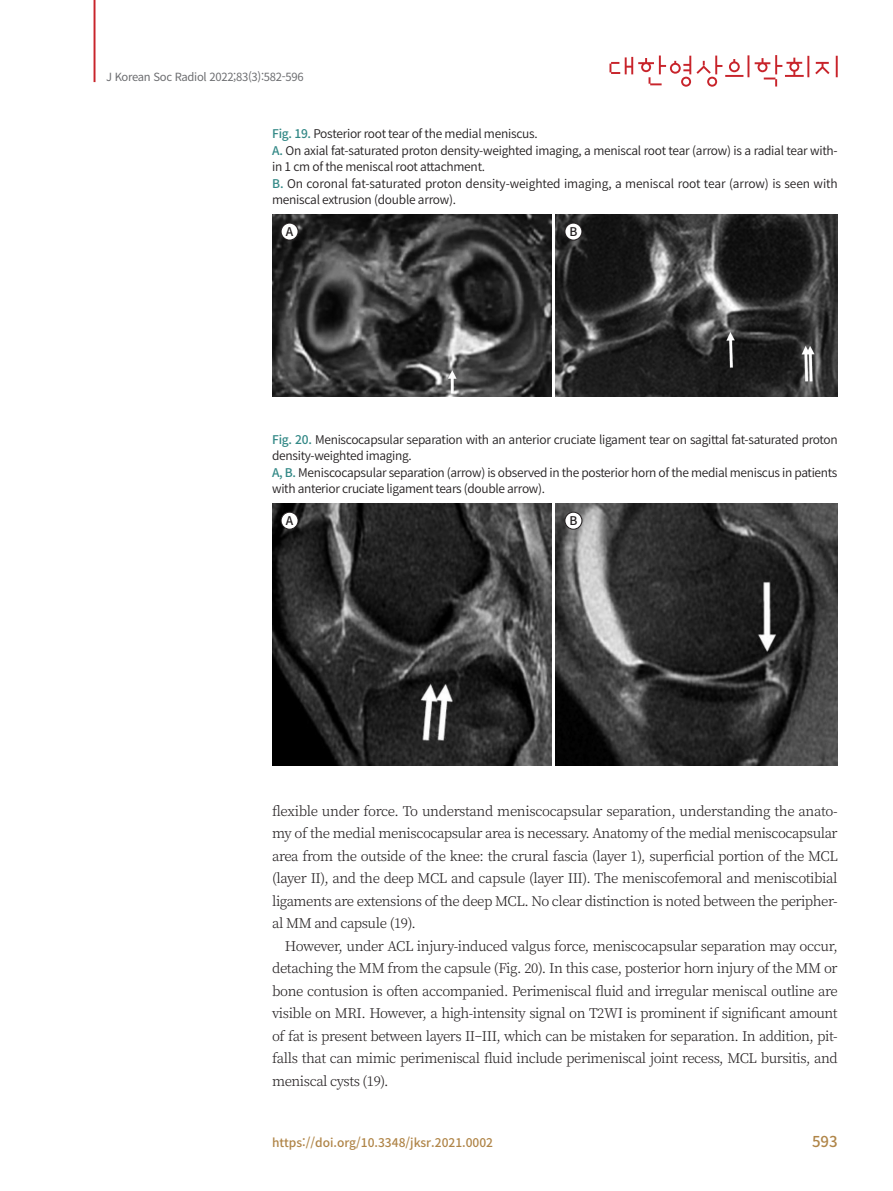
<style>
.page{position:relative;width:893px;height:1191px;background:#fff}
.page>*{position:absolute;margin:0;border:0;box-sizing:border-box;transform-origin:0 0}
.t1{font:500 15px "Noto Sans CJ Kkr";color:#b08548}
.영문본문{font:300 13.5px/22.5px "Noto Serif CJ Kkr";letter-spacing:-.035em;color:#231f20;text-align:justify}
.그림제목1{font:600 12px/16.5px "Noto Sans CJ Kkr";letter-spacing:-.025em;color:#231f20}
.그림제목{font:600 12px/16.5px "Noto Sans CJ Kkr";letter-spacing:-.025em;color:#231f20}
.그림제목1-2{font:600 12px/16.5px "Noto Sans CJ Kkr";letter-spacing:-.005em;color:#231f20}
.t2{font:500 12px "Noto Sans CJ Kkr";color:#b08548}
.캡션{font:500 12px "Noto Sans CJ Kkr";color:#231f20}
.t3{font:11.25px "Noto Sans CJ Kkr";letter-spacing:-.025em;color:#6c6d70}
.s1{font-weight:500;color:#328886}
</style>
<div class="page">
<hr style="left:94px;top:0;width:1px;height:82px;background:#c8242b">
<svg style="left:609px;top:55px;width:229px;height:32px"></svg>
<img style="left:272px;top:214px;width:279px;height:183px">
<img style="left:556px;top:214px;width:282px;height:183px">
<div style="left:281px;top:223px;width:17px;height:17px;background:#fff;border-radius:50%"></div>
<div style="left:281px;top:223px;width:17px;height:17px;border:1px solid #231f20;border-radius:50%"></div>
<div style="left:565px;top:223px;width:17px;height:17px;background:#fff;border-radius:50%"></div>
<div style="left:565px;top:223px;width:17px;height:17px;border:1px solid #231f20;border-radius:50%"></div>
<img style="left:272px;top:503px;width:279px;height:262px">
<img style="left:556px;top:503px;width:282px;height:262px">
<div style="left:281px;top:512px;width:17px;height:17px;background:#fff;border-radius:50%"></div>
<div style="left:281px;top:512px;width:17px;height:17px;border:1px solid #231f20;border-radius:50%"></div>
<div style="left:565px;top:512px;width:17px;height:17px;background:#fff;border-radius:50%"></div>
<div style="left:565px;top:512px;width:17px;height:17px;border:1px solid #231f20;border-radius:50%"></div>
<p class="t3" style="left:106px;top:70px;width:199px">J Korean Soc Radiol 2022;83(3):582-596</p>
<p class="그림제목" style="left:272px;top:126px;width:267px"><span class="s1">Fig. 19.</span> Posterior root tear of the medial meniscus.</p>
<p class="그림제목1" style="left:272px;top:142px;width:567px"><span class="s1">A.</span> On axial fat-saturated proton density-weighted imaging, a meniscal root tear (arrow) is a radial tear with&shy;in 1 cm of the meniscal root attachment.</p>
<p class="그림제목1-2" style="left:272px;top:175px;width:567px"><span class="s1">B.</span> On coronal fat-saturated proton density-weighted imaging, a meniscal root tear (arrow) is seen with meniscal extrusion (double arrow).</p>
<p class="캡션" style="left:286px;top:225px;width:9px">A</p>
<p class="캡션" style="left:569px;top:225px;width:10px">B</p>
<p class="그림제목" style="left:272px;top:431px;width:567px"><span class="s1">Fig. 20.</span> Meniscocapsular separation with an anterior cruciate ligament tear on sagittal fat-saturated proton density-weighted imaging.</p>
<p class="그림제목1" style="left:272px;top:464px;width:567px"><span class="s1">A, B.</span> Meniscocapsular separation (arrow) is observed in the posterior horn of the medial meniscus in patients with anterior cruciate ligament tears (double arrow).</p>
<p class="캡션" style="left:286px;top:514px;width:9px">A</p>
<p class="캡션" style="left:569px;top:514px;width:10px">B</p>
<p class="영문본문" style="left:272px;top:800px;width:567px">flexible under force. To understand meniscocapsular separation, understanding the anato&shy;my of the medial meniscocapsular area is necessary. Anatomy of the medial meniscocapsular area from the outside of the knee: the crural fascia (layer 1), superficial portion of the MCL (layer II), and the deep MCL and capsule (layer III). The meniscofemoral and meniscotibial ligaments are extensions of the deep MCL. No clear distinction is noted between the peripher&shy;al MM and capsule (19).</p>
<p class="영문본문" style="left:272px;top:935px;width:567px;text-indent:13px">However, under ACL injury-induced valgus force, meniscocapsular separation may occur, detaching the MM from the capsule (Fig. 20). In this case, posterior horn injury of the MM or bone contusion is often accompanied. Perimeniscal fluid and irregular meniscal outline are visible on MRI. However, a high-intensity signal on T2WI is prominent if significant amount of fat is present between layers II–III, which can be mistaken for separation. In addition, pit&shy;falls that can mimic perimeniscal fluid include perimeniscal joint recess, MCL bursitis, and meniscal cysts (19).</p>
<p class="t2" style="left:272px;top:1135px;width:222px">https://doi.org/10.3348/jksr.2021.0002</p>
<p class="t1" style="left:812px;top:1132px;width:27px">593</p>
</div>
